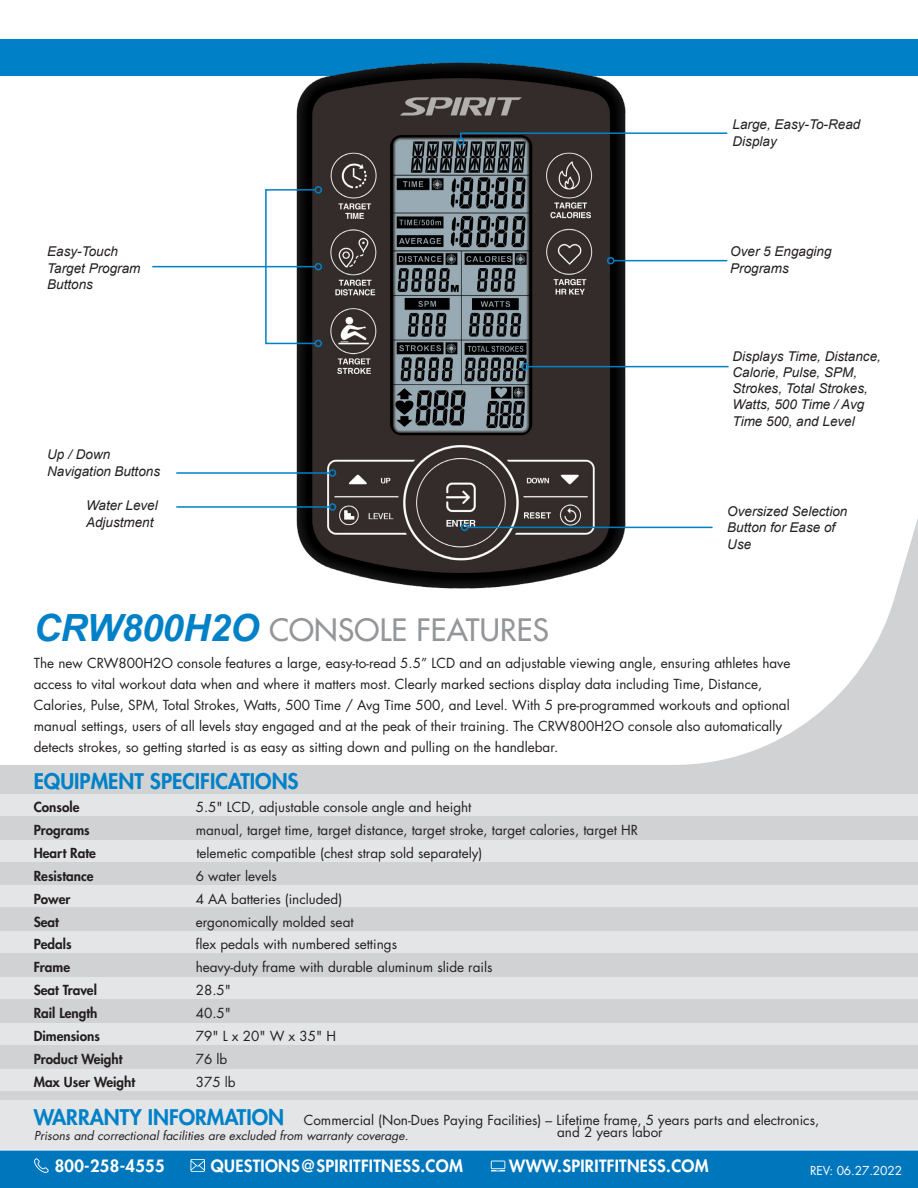
<style>
.page{position:relative;width:918px;height:1188px;background:#fff}
.page>*{position:absolute;margin:0;border:0;box-sizing:border-box;transform-origin:0 0}
.t1{font:500 30px "Futura Std";letter-spacing:.01em;color:#939598}
.t2{font:800 21px "Futura Std";color:#0081c7}
.t3{font:800 16.5px "Futura Std";letter-spacing:.02em;color:#fff}
.t4{font:13.5px/21px "Futura Std";color:#231f20}
.t5{font:italic 13.5px/16.2px "Arial";color:#231f20}
.t6{font:800 13.5px "Futura Std";color:#231f20}
.t7{font:italic 12px "Futura Std";color:#231f20}
.t8{font:12px "Futura Std";letter-spacing:-.01em;color:#fff}
.s1{font-family:"Arial";font-weight:700;font-style:italic;font-size:37.5px;color:#0081c7}
.s2{font-weight:800;font-size:21px;color:#0081c7}
</style>
<div class="page">
<div style="left:0;top:39px;width:918px;height:36px;background:#0081c7"></div>
<div style="left:0;top:1150px;width:918px;height:38px;background:#0077bd"></div>
<svg style="left:190px;top:1159px;width:15px;height:13px"></svg>
<svg style="left:491px;top:1161px;width:14px;height:10px"></svg>
<svg style="left:34px;top:1158px;width:15px;height:15px"></svg>
<svg style="left:0;top:518px;width:918px;height:582px"></svg>
<div style="left:0;top:794px;width:918px;height:22px;background:#e4e5e7"></div>
<div style="left:0;top:886px;width:918px;height:21px;background:#e4e5e7"></div>
<div style="left:0;top:977px;width:918px;height:22px;background:#e4e5e7"></div>
<div style="left:0;top:1069px;width:918px;height:22px;background:#e4e5e7"></div>
<div style="left:0;top:1100px;width:918px;height:50px;background:#e4e5e7"></div>
<div style="left:0;top:840px;width:918px;height:21px;background:#e4e5e7"></div>
<div style="left:0;top:932px;width:918px;height:21px;background:#e4e5e7"></div>
<div style="left:0;top:1023px;width:918px;height:22px;background:#e4e5e7"></div>
<img style="left:276px;top:62px;width:371px;height:532px">
<hr style="left:468px;top:527px;width:244px;height:1px;background:#0081c7">
<div style="left:461px;top:524px;width:7px;height:7px;border:2px solid #0081c7;border-radius:50%"></div>
<hr style="left:177px;top:506px;width:152px;height:2px;background:#0081c7">
<div style="left:329px;top:503px;width:7px;height:8px;border:2px solid #0081c7;border-radius:50%"></div>
<hr style="left:614px;top:260px;width:113px;height:1px;background:#0081c7">
<div style="left:607px;top:257px;width:7px;height:7px;border:2px solid #0081c7;border-radius:50%"></div>
<div style="left:265px;top:189px;width:51px;height:155px;border:2px solid #0081c7"></div>
<div style="left:315px;top:340px;width:7px;height:7px;border:2px solid #0081c7;border-radius:50%"></div>
<div style="left:315px;top:186px;width:7px;height:8px;border:2px solid #0081c7;border-radius:50%"></div>
<hr style="left:152px;top:266px;width:163px;height:1px;background:#0081c7">
<div style="left:315px;top:263px;width:7px;height:7px;border:2px solid #0081c7;border-radius:50%"></div>
<svg style="left:459px;top:132px;width:269px;height:8px"></svg>
<div style="left:457px;top:138px;width:8px;height:7px;border:2px solid #0081c7;border-radius:50%"></div>
<hr style="left:177px;top:472px;width:152px;height:2px;background:#0081c7">
<div style="left:329px;top:469px;width:7px;height:8px;border:2px solid #0081c7;border-radius:50%"></div>
<hr style="left:528px;top:366px;width:200px;height:1px;background:#0081c7">
<div style="left:521px;top:363px;width:8px;height:7px;border:2px solid #0081c7;border-radius:50%"></div>
<p class="t5" style="left:47px;top:244px;width:72px">Easy-Touch</p>
<p class="t5" style="left:47px;top:260px;width:95px">Target Program</p>
<p class="t5" style="left:47px;top:276px;width:47px">Buttons</p>
<p class="t5" style="left:47px;top:447px;width:65px">Up / Down</p>
<p class="t5" style="left:47px;top:463px;width:114px">Navigation Buttons</p>
<p class="t5" style="left:86px;top:498px;width:73px">Water Level<br>Adjustment</p>
<p class="t5" style="left:733px;top:117px;width:129px">Large, Easy-To-Read</p>
<p class="t5" style="left:733px;top:133px;width:46px">Display</p>
<p class="t5" style="left:730px;top:244px;width:103px">Over 5 Engaging<br>Programs</p>
<p class="t5" style="left:733px;top:348px;width:150px">Displays Time, Distance,<br>Calorie, Pulse, SPM,<br>Strokes, Total Strokes,<br>Watts, 500 Time / Avg<br>Time 500, and Level</p>
<p class="t5" style="left:727px;top:504px;width:122px">Oversized Selection<br>Button for Ease of<br>Use</p>
<p class="t1" style="left:34px;top:611px;width:517px"><span class="s1">CRW800H2O</span> CONSOLE FEATURES</p>
<p class="t4" style="left:34px;top:653px;width:758px">The new CRW800H2O console features a large, easy-to-read 5.5” LCD and an adjustable viewing angle, ensuring athletes have access to vital workout data when and where it matters most. Clearly marked sections display data including Time, Distance, Calories, Pulse, SPM, Total Strokes, Watts, 500 Time / Avg Time 500, and Level. With 5 pre-programmed workouts and optional manual settings, users of all levels stay engaged and at the peak of their training. The CRW800H2O console also automatically detects strokes, so getting started is as easy as sitting down and pulling on the handlebar.</p>
<p class="t2" style="left:34px;top:768px;width:266px">EQUIPMENT SPECIFICATIONS</p>
<p class="t6" style="left:34px;top:798px;width:47px">Console</p>
<p class="t4" style="left:196px;top:796px;width:277px">5.5" LCD, adjustable console angle and height</p>
<p class="t6" style="left:34px;top:821px;width:58px">Programs</p>
<p class="t4" style="left:196px;top:819px;width:444px">manual, target time, target distance, target stroke, target calories, target HR</p>
<p class="t6" style="left:34px;top:844px;width:64px">Heart Rate</p>
<p class="t4" style="left:196px;top:842px;width:288px">telemetic compatible (chest strap sold separately)</p>
<p class="t6" style="left:34px;top:867px;width:61px">Resistance</p>
<p class="t4" style="left:196px;top:865px;width:83px">6 water levels</p>
<p class="t6" style="left:34px;top:890px;width:38px">Power</p>
<p class="t4" style="left:196px;top:888px;width:148px">4 AA batteries (included)</p>
<p class="t6" style="left:34px;top:913px;width:27px">Seat</p>
<p class="t4" style="left:196px;top:911px;width:159px">ergonomically molded seat</p>
<p class="t6" style="left:34px;top:936px;width:39px">Pedals</p>
<p class="t4" style="left:196px;top:934px;width:203px">flex pedals with numbered settings</p>
<p class="t6" style="left:34px;top:959px;width:38px">Frame</p>
<p class="t4" style="left:196px;top:957px;width:298px">heavy-duty frame with durable aluminum slide rails</p>
<p class="t6" style="left:34px;top:982px;width:65px">Seat Travel</p>
<p class="t4" style="left:196px;top:980px;width:37px">28.5"</p>
<p class="t6" style="left:34px;top:1005px;width:65px">Rail Length</p>
<p class="t4" style="left:196px;top:1003px;width:37px">40.5"</p>
<p class="t6" style="left:34px;top:1028px;width:68px">Dimensions</p>
<p class="t4" style="left:196px;top:1026px;width:142px">79" L x 20" W x 35" H</p>
<p class="t6" style="left:34px;top:1051px;width:90px">Product Weight</p>
<p class="t4" style="left:196px;top:1049px;width:33px">76 lb</p>
<p class="t6" style="left:34px;top:1074px;width:103px">Max User Weight</p>
<p class="t4" style="left:196px;top:1072px;width:41px">375 lb</p>
<p class="t4" style="left:34px;top:1110px;width:787px"><span class="s2">WARRANTY INFORMATION</span> Commercial (Non-Dues Paying Facilities) – Lifetime frame, 5 years parts and electronics,</p>
<p class="t4" style="left:557px;top:1122px;width:107px">and 2 years labor</p>
<p class="t7" style="left:34px;top:1128px;width:376px">Prisons and correctional facilities are excluded from warranty coverage.</p>
<p class="t3" style="left:55px;top:1155px;width:111px">800-258-4555</p>
<p class="t3" style="left:211px;top:1155px;width:253px">QUESTIONS@SPIRITFITNESS.COM</p>
<p class="t3" style="left:509px;top:1155px;width:201px">WWW.SPIRITFITNESS.COM</p>
<p class="t8" style="left:810px;top:1163px;width:94px">REV: 06.27.2022</p>
</div>
